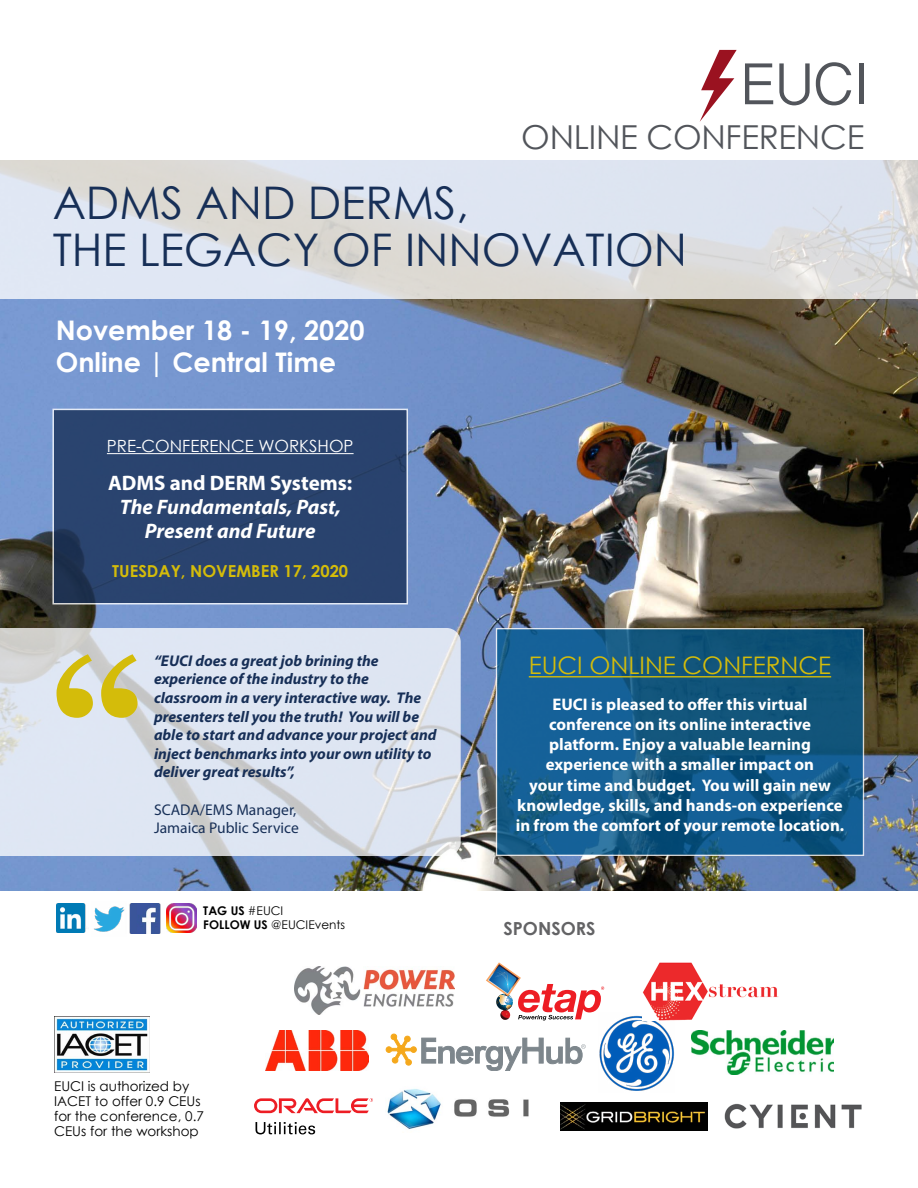
<style>
.page{position:relative;width:918px;height:1188px;background:#fff}
.page>*{position:absolute;margin:0;border:0;box-sizing:border-box;transform-origin:0 0}
.t1{font:45px/46.5px "Century Gothic";color:#172f57}
.t2{font:33px "Century Gothic";letter-spacing:-.01em;color:#52555b}
.t3{font:700 27px/32.4px "Century Gothic";color:#fff}
.t4{font:24.15px "Century Gothic";color:#d4bc0a}
.t5{font:italic 700 21px/24px "Myriad Pro";color:#fff;text-align:center}
.t6{font:700 21px "Myriad Pro";color:#fff}
.t7{font:700 18px "Century Gothic";color:#636365}
.t8{font:700 16.8px/20.1px "Myriad Pro";color:#fff;text-align:center}
.t9{font:16.8px "Century Gothic";color:#fff}
.t10{font:700 16.5px "Century Gothic";color:#d4bc0a}
.t11{font:italic 700 15.6px/18.6px "Myriad Pro";color:#172f57}
.t12{font:15.6px/18.6px "Myriad Pro";color:#172f57}
.t13{font:13.5px/15px "Century Gothic";color:#000}
.t14{font:12px/14.4px "Century Gothic";color:#000}
.s1{font-weight:700}
</style>
<div class="page">
<img style="left:0;top:299px;width:918px;height:592px">
<svg style="left:0;top:160px;width:918px;height:139px;background:#dde0e5"></svg>
<svg style="left:0;top:628px;width:461px;height:228px;background:#dce2ed"></svg>
<svg style="left:57px;top:654px;width:81px;height:64px;background:#d5cc7b"></svg>
<img style="left:129px;top:903px;width:32px;height:30px">
<img style="left:94px;top:906px;width:31px;height:26px">
<img style="left:56px;top:904px;width:30px;height:29px">
<img style="left:167px;top:903px;width:29px;height:30px">
<svg style="left:745px;top:63px;width:28px;height:41px"></svg>
<svg style="left:779px;top:63px;width:31px;height:42px"></svg>
<svg style="left:816px;top:62px;width:35px;height:43px"></svg>
<hr style="left:860px;top:63px;width:4px;height:41px;background:#52555b">
<svg style="left:700px;top:50px;width:37px;height:72px"></svg>
<img style="left:54px;top:1016px;width:95px;height:57px">
<svg style="left:496px;top:628px;width:368px;height:228px;background:#155b88"></svg>
<hr style="left:529px;top:676px;width:302px;height:1px;background:#d4bc0a">
<img style="left:691px;top:1031px;width:143px;height:43px">
<img style="left:266px;top:1030px;width:103px;height:41px">
<svg style="left:386px;top:1034px;width:200px;height:37px"></svg>
<img style="left:599px;top:1015px;width:75px;height:76px">
<img style="left:561px;top:1102px;width:147px;height:29px">
<img style="left:387px;top:1088px;width:142px;height:41px">
<svg style="left:254px;top:1098px;width:119px;height:15px"></svg>
<svg style="left:256px;top:1122px;width:59px;height:12px"></svg>
<img style="left:294px;top:966px;width:160px;height:48px">
<img style="left:486px;top:962px;width:118px;height:59px">
<img style="left:642px;top:963px;width:136px;height:58px">
<img style="left:724px;top:1103px;width:138px;height:26px">
<div style="left:52px;top:409px;width:356px;height:195px;background:#29436e;border:2px solid #fff"></div>
<hr style="left:107px;top:453px;width:247px;height:1px;background:#fff">
<h2 class="t2" style="left:521px;top:114px;width:345px">ONLINE CONFERENCE</h2>
<h1 class="t1" style="left:53px;top:179px;width:636px">ADMS AND DERMS,<br>THE LEGACY OF INNOVATION</h1>
<h3 class="t3" style="left:56px;top:313px;width:310px">November 18 - 19, 2020<br>Online | Central Time</h3>
<p class="t9" style="left:107px;top:434px;width:248px">PRE-CONFERENCE WORKSHOP</p>
<p class="t6" style="left:108px;top:469px;width:246px">ADMS and DERM Systems:</p>
<p class="t5" style="left:120px;top:494px;width:223px">The Fundamentals, Past,<br>Present and Future</p>
<p class="t10" style="left:112px;top:559px;width:237px">TUESDAY, NOVEMBER 17, 2020</p>
<p class="t11" style="left:154px;top:651px;width:284px">“EUCI does a great job brining the experience of the industry to the classroom in a very interactive way. The presenters tell you the truth! You will be able to start and advance your project and inject benchmarks into your own utility to deliver great results”,</p>
<p class="t12" style="left:154px;top:800px;width:146px">SCADA/EMS Manager,<br>Jamaica Public Service</p>
<p class="t14" style="left:203px;top:903px;width:143px"><span class="s1">TAG US</span> #EUCI<br><span class="s1">FOLLOW US</span> @EUCIEvents</p>
<p class="t13" style="left:54px;top:1078px;width:151px">EUCI is authorized by<br>IACET to offer 0.9 CEUs for the conference, 0.7<br>CEUs for the workshop</p>
<h3 class="t4" style="left:529px;top:649px;width:304px">EUCI ONLINE CONFERNCE</h3>
<p class="t8" style="left:516px;top:694px;width:330px">EUCI is pleased to offer this virtual conference on its online interactive platform. Enjoy a valuable learning experience with a smaller impact on<br>your time and budget. You will gain new knowledge, skills, and hands-on experience in from the comfort of your remote location.</p>
<p class="t7" style="left:503px;top:914px;width:94px">SPONSORS</p>
</div>
